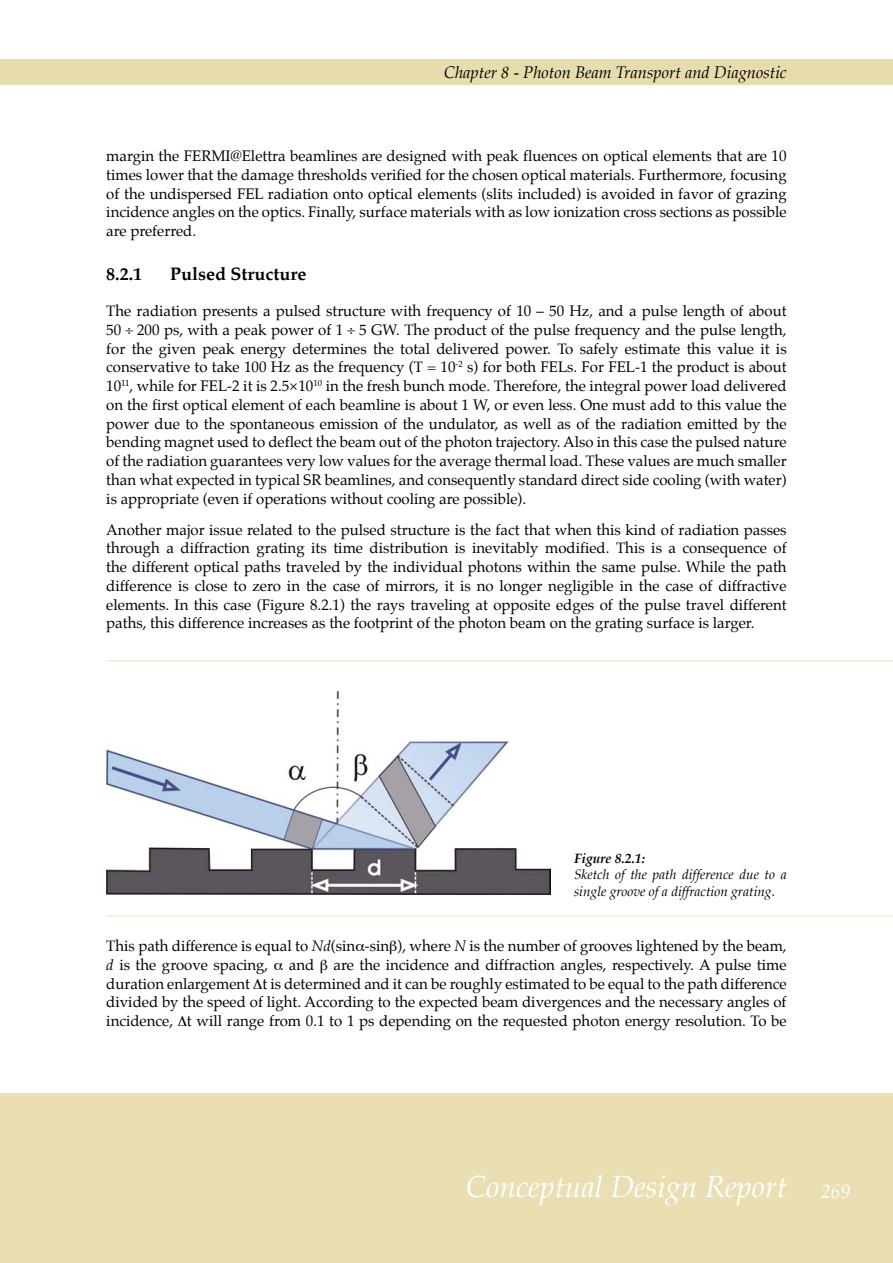
<style>
.page{position:relative;width:893px;height:1263px;background:#fff}
.page>*{position:absolute;margin:0;border:0;box-sizing:border-box;transform-origin:0 0}
.t1{font:italic 30px "Palatino";color:#fff}
.t2{font:700 18px "Palatino";color:#000}
.t3{font:italic 16.5px "Palatino";color:#000}
.t4{font:15px/18.8px "Palatino";color:#000;text-align:justify}
.t5{font:italic 13.5px/16.5px "Palatino";color:#000}
.t6{font:italic 700 13.5px "Palatino";color:#000}
.s1{font-style:italic}
.s2{font-size:19.5px}
</style>
<div class="page">
<div style="left:0;top:1093px;width:893px;height:170px;background:#e9dfb2"></div>
<div style="left:0;top:60px;width:893px;height:25px;background:#e7dcab"></div>
<hr style="left:106px;top:915px;width:787px;height:2px;background:#f4edd5">
<hr style="left:106px;top:660px;width:787px;height:1px;background:#f4edd5">
<img style="left:106px;top:692px;width:444px;height:203px">
<p class="t3" style="left:444px;top:62px;width:344px">Chapter 8 - Photon Beam Transport and Diagnostic</p>
<p class="t4" style="left:106px;top:148px;width:682px">margin the FERMI@Elettra beamlines are designed with peak fluences on optical elements that are 10 times lower that the damage thresholds verified for the chosen optical materials. Furthermore, focusing of the undispersed FEL radiation onto optical elements (slits included) is avoided in favor of grazing incidence angles on the optics. Finally, surface materials with as low ionization cross sections as possible are preferred.</p>
<p class="t2" style="left:106px;top:263px;width:37px">8.2.1</p>
<p class="t2" style="left:170px;top:263px;width:138px">Pulsed Structure</p>
<p class="t4" style="left:106px;top:303px;width:682px">The radiation presents a pulsed structure with frequency of 10 – 50 Hz, and a pulse length of about 50 ÷ 200 ps, with a peak power of 1 ÷ 5 GW. The product of the pulse frequency and the pulse length, for the given peak energy determines the total delivered power. To safely estimate this value it is conservative to take 100 Hz as the frequency (T = 10<sup>-2</sup> s) for both FELs. For FEL-1 the product is about 10<sup>11</sup>, while for FEL-2 it is 2.5×10<sup>10</sup> in the fresh bunch mode. Therefore, the integral power load delivered on the first optical element of each beamline is about 1 W, or even less. One must add to this value the power due to the spontaneous emission of the undulator, as well as of the radiation emitted by the bending magnet used to deflect the beam out of the photon trajectory. Also in this case the pulsed nature of the radiation guarantees very low values for the average thermal load. These values are much smaller than what expected in typical SR beamlines, and consequently standard direct side cooling (with water) is appropriate (even if operations without cooling are possible).</p>
<p class="t4" style="left:106px;top:521px;width:682px">Another major issue related to the pulsed structure is the fact that when this kind of radiation passes through a diffraction grating its time distribution is inevitably modified. This is a consequence of the different optical paths traveled by the individual photons within the same pulse. While the path difference is close to zero in the case of mirrors, it is no longer negligible in the case of diffractive elements. In this case (Figure 8.2.1) the rays traveling at opposite edges of the pulse travel different paths, this difference increases as the footprint of the photon beam on the grating surface is larger.</p>
<p class="t6" style="left:574px;top:850px;width:73px">Figure 8.2.1:</p>
<p class="t5" style="left:574px;top:868px;width:214px">Sketch of the path difference due to a single groove of a diffraction grating.</p>
<p class="t4" style="left:106px;top:938px;width:682px">This path difference is equal to <span class="s1">Nd</span>(sin -sin ), where <span class="s1">N</span> is the number of grooves lightened by the beam, <span class="s1">d</span> is the groove spacing,</p>
<p class="t4" style="left:106px;top:956px;width:682px;text-indent:227px">are the incidence and diffraction angles, respectively. A pulse time duration enlargement ∆t is determined and it can be roughly estimated to be equal to the path difference divided by the speed of light. According to the expected beam divergences and the necessary angles of incidence, ∆t will range from 0.1 to 1 ps depending on the requested photon energy resolution. To be</p>
<p class="t4" style="left:289px;top:956px;width:27px">and</p>
<h1 class="t1" style="left:466px;top:1169px;width:386px">Conceptual Design Report <span class="s2">269</span></h1>
</div>
